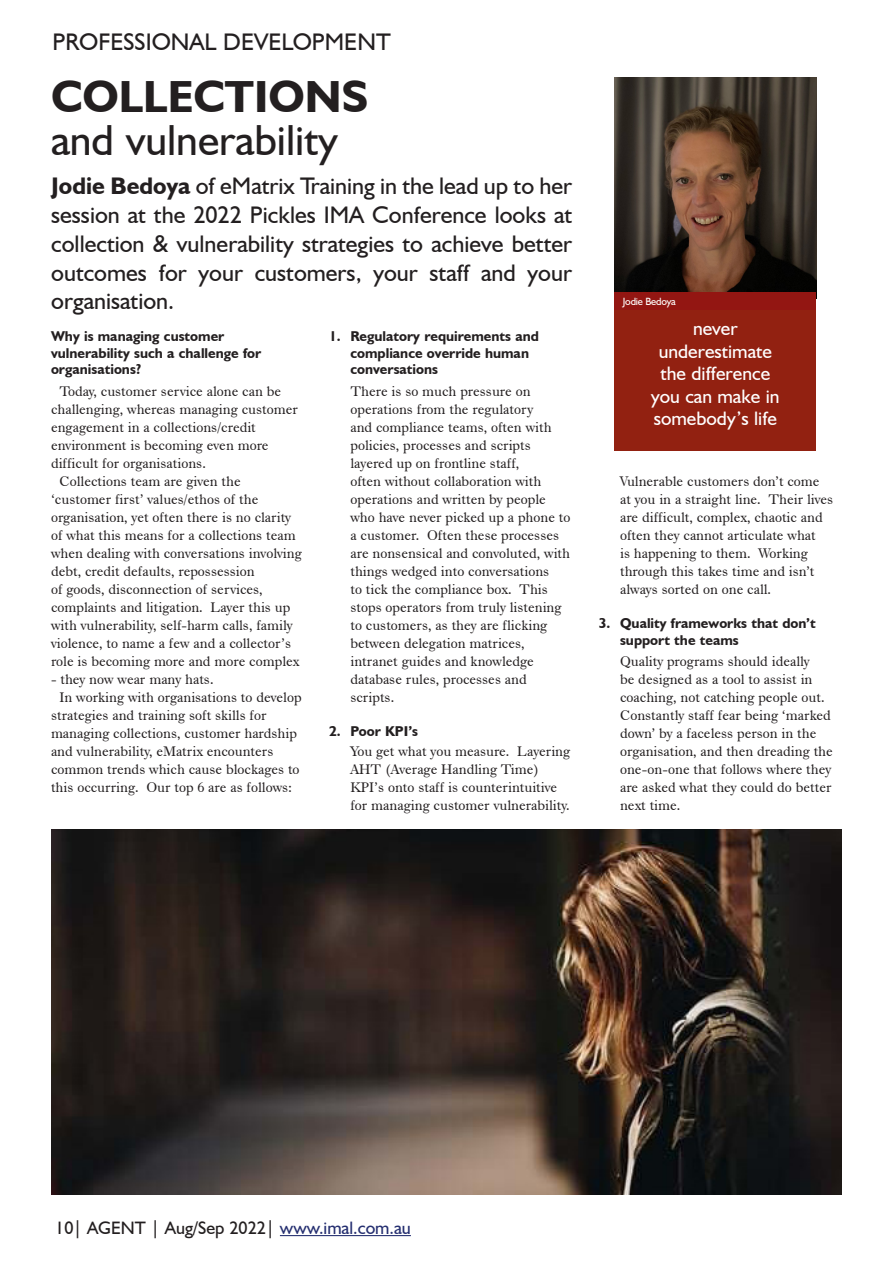
<style>
.page{position:relative;width:893px;height:1263px;background:#fff}
.page>*{position:absolute;margin:0;border:0;box-sizing:border-box;transform-origin:0 0}
.t1{font:700 45px "Humanist 521 BT";color:#231f20}
.t2{font:43.5px "Humanist 521 BT";color:#231f20}
.t3{font:24px/29px "Humanist 521 BT";color:#231f20;text-align:justify}
.t4{font:19.5px/22.5px "Humanist 521 BT";color:#fff;text-align:center}
.t5{font:18px "Humanist 521 BT";color:#231f20}
.t6{font:14.25px/18px "Dutch 766 BT Roman A";color:#231f20}
.t7{font:700 14.25px/16.5px "Humanist 521 BT";color:#231f20}
.t8{font:10.5px "Humanist 521 BT";letter-spacing:-.02em;color:#fff}
.s1{font-weight:700}
.s2{color:#263071}
</style>
<div class="page">
<hr style="left:280px;top:1235px;width:131px;height:1px;background:#263071">
<div style="left:614px;top:308px;width:202px;height:143px;background:#922111"></div>
<img style="left:614px;top:78px;width:202px;height:214px">
<div style="left:614px;top:292px;width:202px;height:17px;background:#931612"></div>
<img style="left:51px;top:829px;width:791px;height:366px">
<h3 class="t3" style="left:53px;top:26px;width:340px">PROFESSIONAL DEVELOPMENT</h3>
<h1 class="t1" style="left:51px;top:68px;width:319px">COLLECTIONS</h1>
<h2 class="t2" style="left:51px;top:114px;width:288px">and vulnerability</h2>
<h3 class="t3" style="left:51px;top:171px;width:522px"><span class="s1">Jodie Bedoya</span> of eMatrix Training in the lead up to her session at the 2022 Pickles IMA Conference looks at collection &amp; vulnerability strategies to achieve better outcomes for your customers, your staff and your organisation.</h3>
<p class="t7" style="left:51px;top:328px;width:212px">Why is managing customer vulnerability such a challenge for organisations?</p>
<p class="t6" style="left:60px;top:382px;width:223px">Today, customer service alone can be</p>
<p class="t6" style="left:51px;top:400px;width:248px">challenging, whereas managing customer</p>
<p class="t6" style="left:51px;top:418px;width:206px">engagement in a collections/credit</p>
<p class="t6" style="left:51px;top:436px;width:219px">environment is becoming even more</p>
<p class="t6" style="left:51px;top:454px;width:156px">difficult for organisations.</p>
<p class="t6" style="left:60px;top:472px;width:183px">Collections team are given the</p>
<p class="t6" style="left:51px;top:490px;width:209px">‘customer first’ values/ethos of the</p>
<p class="t6" style="left:51px;top:508px;width:242px">organisation, yet often there is no clarity</p>
<p class="t6" style="left:51px;top:526px;width:246px">of what this means for a collections team</p>
<p class="t6" style="left:51px;top:544px;width:252px">when dealing with conversations involving</p>
<p class="t6" style="left:51px;top:562px;width:205px">debt, credit defaults, repossession</p>
<p class="t6" style="left:51px;top:580px;width:213px">of goods, disconnection of services,</p>
<p class="t6" style="left:51px;top:598px;width:241px">complaints and litigation. Layer this up</p>
<p class="t6" style="left:51px;top:616px;width:243px">with vulnerability, self-harm calls, family</p>
<p class="t6" style="left:51px;top:634px;width:242px">violence, to name a few and a collector’s</p>
<p class="t6" style="left:51px;top:652px;width:250px">role is becoming more and more complex</p>
<p class="t6" style="left:51px;top:670px;width:164px">- they now wear many hats.</p>
<p class="t6" style="left:60px;top:688px;width:244px">In working with organisations to develop</p>
<p class="t6" style="left:51px;top:706px;width:217px">strategies and training soft skills for</p>
<p class="t6" style="left:51px;top:724px;width:247px">managing collections, customer hardship</p>
<p class="t6" style="left:51px;top:742px;width:224px">and vulnerability, eMatrix encounters</p>
<p class="t6" style="left:51px;top:760px;width:250px">common trends which cause blockages to</p>
<p class="t6" style="left:51px;top:778px;width:243px">this occurring. Our top 6 are as follows:</p>
<p class="t7" style="left:350px;top:328px;width:190px;text-indent:-21px">1. Regulatory requirements and compliance override human conversations</p>
<p class="t6" style="left:350px;top:382px;width:222px">There is so much pressure on operations from the regulatory<br>and compliance teams, often with policies, processes and scripts layered up on frontline staff,<br>often without collaboration with operations and written by people who have never picked up a phone to a customer. Often these processes are nonsensical and convoluted, with things wedged into conversations<br>to tick the compliance box. This stops operators from truly listening to customers, as they are flicking between delegation matrices, intranet guides and knowledge database rules, processes and scripts.</p>
<p class="t7" style="left:329px;top:723px;width:90px">2. Poor KPI’s</p>
<p class="t6" style="left:350px;top:742px;width:221px">You get what you measure. Layering AHT (Average Handling Time)<br>KPI’s onto staff is counterintuitive for managing customer vulnerability.</p>
<p class="t8" style="left:623px;top:295px;width:54px">Jodie Bedoya</p>
<h3 class="t4" style="left:651px;top:317px;width:130px">never underestimate the difference you can make in somebody’s life</h3>
<p class="t6" style="left:620px;top:472px;width:215px">Vulnerable customers don’t come at you in a straight line. Their lives are difficult, complex, chaotic and often they cannot articulate what<br>is happening to them. Working through this takes time and isn’t always sorted on one call.</p>
<p class="t7" style="left:620px;top:615px;width:197px;text-indent:-21px">3. Quality frameworks that don’t support the teams</p>
<p class="t6" style="left:620px;top:652px;width:214px">Quality programs should ideally<br>be designed as a tool to assist in coaching, not catching people out.<br>Constantly staff fear being ‘marked down’ by a faceless person in the organisation, and then dreading the one-on-one that follows where they are asked what they could do better next time.</p>
<p class="t5" style="left:55px;top:1216px;width:357px">10| AGENT | Aug/Sep 2022| <span class="s2">www.imal.com.au</span></p>
</div>
